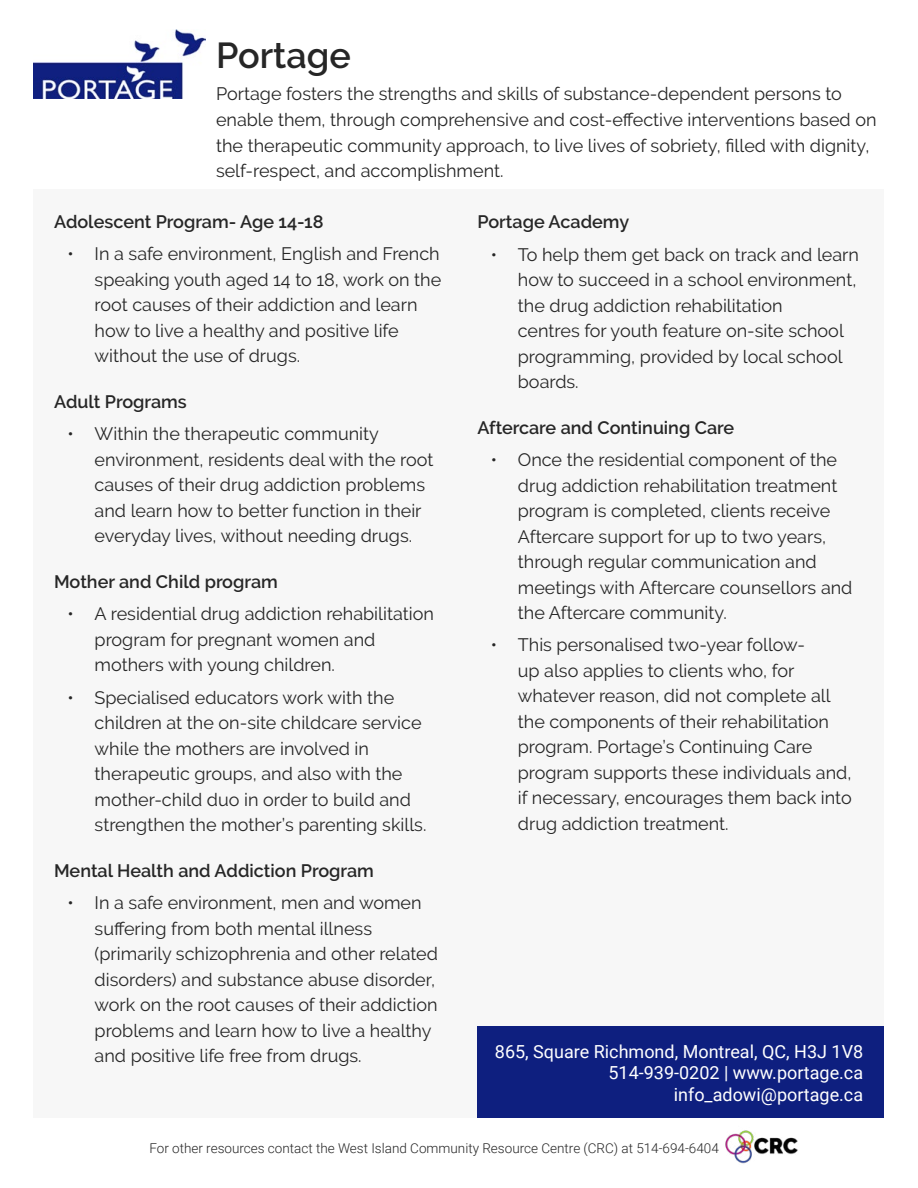
<style>
.page{position:relative;width:918px;height:1188px;background:#fff}
.page>*{position:absolute;margin:0;border:0;box-sizing:border-box;transform-origin:0 0}
.t1{font:600 36px "Raleway";color:#262626}
.t2{font:18px/25.5px "Raleway";color:#262626}
.t3{font:600 18px "Raleway";color:#262626}
.t4{font:18px/21.6px "Roboto";color:#fff;text-align:right}
.t5{font:300 13.5px "Roboto";color:#262626}
</style>
<div class="page">
<img style="left:725px;top:1130px;width:73px;height:34px">
<div style="left:34px;top:190px;width:850px;height:928px;background:#f7f7f7"></div>
<div style="left:477px;top:1026px;width:407px;height:92px;background:#0e1f7f"></div>
<img style="left:34px;top:29px;width:172px;height:70px">
<h1 class="t1" style="left:216px;top:35px;width:136px">Portage</h1>
<p class="t2" style="left:216px;top:81px;width:662px">Portage fosters the strengths and skills of substance-dependent persons to enable them, through comprehensive and cost-effective interventions based on the therapeutic community approach, to live lives of sobriety, filled with dignity, self-respect, and accomplishment.</p>
<p class="t3" style="left:54px;top:211px;width:271px">Adolescent Program- Age 14-18</p>
<p class="t2" style="left:95px;top:241px;width:348px;text-indent:-27px">• In a safe environment, English and French speaking youth aged 14 to 18, work on the root causes of their addiction and learn how to live a healthy and positive life without the use of drugs.</p>
<p class="t3" style="left:54px;top:391px;width:134px">Adult Programs</p>
<p class="t2" style="left:95px;top:421px;width:340px;text-indent:-27px">• Within the therapeutic community environment, residents deal with the root causes of their drug addiction problems and learn how to better function in their everyday lives, without needing drugs.</p>
<p class="t3" style="left:54px;top:572px;width:225px">Mother and Child program</p>
<p class="t2" style="left:95px;top:601px;width:341px;text-indent:-27px">• A residential drug addiction rehabilitation program for pregnant women and mothers with young children.</p>
<p class="t2" style="left:95px;top:685px;width:333px;text-indent:-27px">• Specialised educators work with the children at the on-site childcare service while the mothers are involved in therapeutic groups, and also with the mother-child duo in order to build and strengthen the mother’s parenting skills.</p>
<p class="t3" style="left:54px;top:860px;width:321px">Mental Health and Addiction Program</p>
<p class="t2" style="left:95px;top:890px;width:345px;text-indent:-27px">• In a safe environment, men and women suffering from both mental illness (primarily schizophrenia and other related disorders) and substance abuse disorder, work on the root causes of their addiction problems and learn how to live a healthy and positive life free from drugs.</p>
<p class="t3" style="left:477px;top:212px;width:153px">Portage Academy</p>
<p class="t2" style="left:518px;top:241px;width:343px;text-indent:-27px">• To help them get back on track and learn how to succeed in a school environment, the drug addiction rehabilitation<br>centres for youth feature on-site school programming, provided by local school boards.</p>
<p class="t3" style="left:477px;top:417px;width:258px">Aftercare and Continuing Care</p>
<p class="t2" style="left:518px;top:447px;width:336px;text-indent:-27px">• Once the residential component of the drug addiction rehabilitation treatment program is completed, clients receive Aftercare support for up to two years, through regular communication and meetings with Aftercare counsellors and the Aftercare community.</p>
<p class="t2" style="left:518px;top:632px;width:335px;text-indent:-27px">• This personalised two-year follow-<br>up also applies to clients who, for whatever reason, did not complete all the components of their rehabilitation program. Portage’s Continuing Care program supports these individuals and, if necessary, encourages them back into drug addiction treatment.</p>
<p class="t4" style="left:495px;top:1040px;width:370px">865, Square Richmond, Montreal, QC, H3J 1V8<br>514-939-0202 | www.portage.ca info_adowi@portage.ca</p>
<p class="t5" style="left:149px;top:1138px;width:571px">For other resources contact the West Island Community Resource Centre (CRC) at 514-694-6404</p>
</div>
